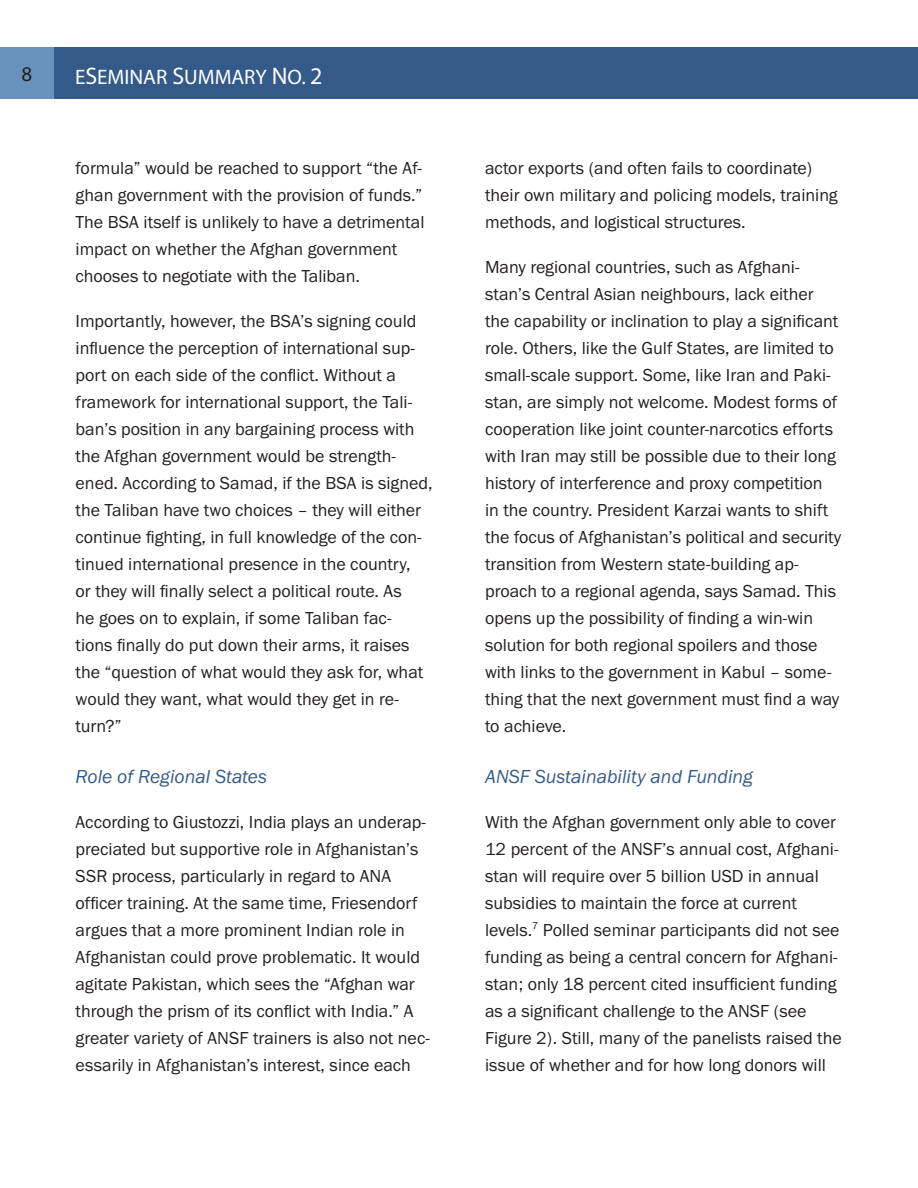
<style>
.page{position:relative;width:918px;height:1188px;background:#fff}
.page>*{position:absolute;margin:0;border:0;box-sizing:border-box;transform-origin:0 0}
.t1{font:21px "Myriad Pro";color:#fff}
.t2{font:21px "Myriad Pro";color:#231f20}
.t3{font:19.5px "Franklin Gothic URW Boo Ita";color:#345a8a}
.t4{font:18px/27px "Franklin Gothic URW Boo";color:#231f20}
.s1{font-size:24px}
</style>
<div class="page">
<div style="left:54px;top:48px;width:864px;height:51px;background:#345a8a"></div>
<div style="left:0;top:48px;width:54px;height:51px;background:#6892bb"></div>
<p class="t2" style="left:22px;top:61px;width:12px">8</p>
<p class="t1" style="left:75px;top:64px;width:249px">E<span class="s1">S</span>EMINAR <span class="s1">S</span>UMMARY <span class="s1">N</span>O. <span class="s1">2</span></p>
<p class="t4" style="left:76px;top:154px;width:350px">formula” would be reached to support “the Af&shy;ghan government with the provision of funds.” The BSA itself is unlikely to have a detrimental impact on whether the Afghan government chooses to negotiate with the Taliban.</p>
<p class="t4" style="left:76px;top:307px;width:358px">Importantly, however, the BSA’s signing could influence the perception of international sup&shy;port on each side of the conflict. Without a framework for international support, the Tali&shy;ban’s position in any bargaining process with the Afghan government would be strength&shy;ened. According to Samad, if the BSA is signed, the Taliban have two choices – they will either continue fighting, in full knowledge of the con&shy;tinued international presence in the country,<br>or they will finally select a political route. As<br>he goes on to explain, if some Taliban fac&shy;tions finally do put down their arms, it raises the “question of what would they ask for, what would they want, what would they get in re&shy;turn?”</p>
<p class="t3" style="left:76px;top:764px;width:193px">Role of Regional States</p>
<p class="t4" style="left:76px;top:808px;width:356px">According to Giustozzi, India plays an underap&shy;preciated but supportive role in Afghanistan’s SSR process, particularly in regard to ANA officer training. At the same time, Friesendorf argues that a more prominent Indian role in Afghanistan could prove problematic. It would agitate Pakistan, which sees the “Afghan war through the prism of its conflict with India.” A greater variety of ANSF trainers is also not nec&shy;essarily in Afghanistan’s interest, since each</p>
<p class="t4" style="left:485px;top:154px;width:354px">actor exports (and often fails to coordinate) their own military and policing models, training methods, and logistical structures.</p>
<p class="t4" style="left:485px;top:253px;width:358px">Many regional countries, such as Afghani&shy;stan’s Central Asian neighbours, lack either the capability or inclination to play a significant role. Others, like the Gulf States, are limited to small-scale support. Some, like Iran and Paki&shy;stan, are simply not welcome. Modest forms of cooperation like joint counter-narcotics efforts with Iran may still be possible due to their long history of interference and proxy competition<br>in the country. President Karzai wants to shift the focus of Afghanistan’s political and security transition from Western state-building ap&shy;proach to a regional agenda, says Samad. This opens up the possibility of finding a win-win solution for both regional spoilers and those with links to the government in Kabul – some&shy;thing that the next government must find a way to achieve.</p>
<p class="t3" style="left:485px;top:764px;width:269px">ANSF Sustainability and Funding</p>
<p class="t4" style="left:485px;top:808px;width:358px">With the Afghan government only able to cover 12 percent of the ANSF’s annual cost, Afghani&shy;stan will require over 5 billion USD in annual subsidies to maintain the force at current levels.<sup>7</sup> Polled seminar participants did not see funding as being a central concern for Afghani&shy;stan; only 18 percent cited insufficient funding as a significant challenge to the ANSF (see Figure 2). Still, many of the panelists raised the issue of whether and for how long donors will</p>
</div>
